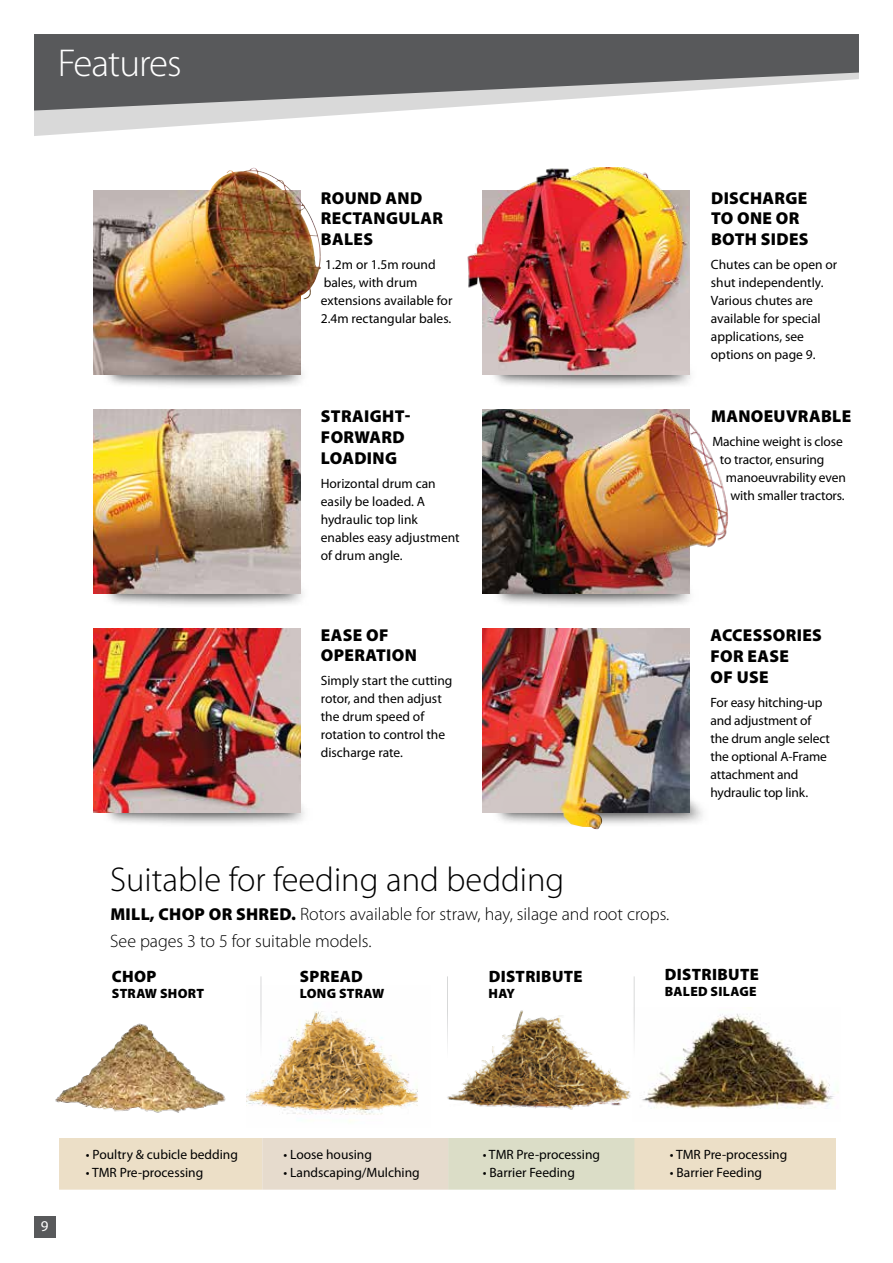
<style>
.page{position:relative;width:893px;height:1263px;background:#fff}
.page>*{position:absolute;margin:0;border:0;box-sizing:border-box;transform-origin:0 0}
.t1{font:300 39px "Myriad Pro";letter-spacing:-.025em;color:#fff}
.t2{font:300 34.5px "Myriad Pro";color:#000}
.t3{font:300 18px/27px "Myriad Pro";color:#000}
.t4{font:900 17.25px/20.7px "Myriad Pro";letter-spacing:.02em;color:#000}
.t5{font:900 16.5px "Myriad Pro";letter-spacing:.02em;color:#000}
.t6{font:15px "Myriad Pro";color:#fff}
.t7{font:13.5px/18px "Myriad Pro";color:#000}
.t8{font:900 13.5px "Myriad Pro";letter-spacing:.02em;color:#000}
.s1{font-weight:900;font-size:17.25px}
</style>
<div class="page">
<div style="left:34px;top:1216px;width:21px;height:21px;background:#58595b"></div>
<img style="left:642px;top:1007px;width:197px;height:102px">
<img style="left:246px;top:985px;width:173px;height:137px">
<img style="left:547px;top:1002px;width:87px;height:108px">
<img style="left:447px;top:1010px;width:100px;height:99px">
<img style="left:55px;top:1023px;width:171px;height:90px">
<div style="left:492px;top:681px;width:219px;height:146px;background:#000;opacity:.75"></div>
<img style="left:483px;top:628px;width:207px;height:184px">
<div style="left:101px;top:462px;width:210px;height:146px;background:#000;opacity:.75"></div>
<img style="left:93px;top:409px;width:207px;height:184px">
<div style="left:101px;top:681px;width:212px;height:146px;background:#000;opacity:.75"></div>
<img style="left:93px;top:628px;width:207px;height:184px">
<div style="left:492px;top:462px;width:207px;height:146px;background:#000;opacity:.75"></div>
<img style="left:483px;top:574px;width:207px;height:19px">
<div style="left:101px;top:244px;width:210px;height:145px;background:#000;opacity:.75"></div>
<img style="left:93px;top:191px;width:207px;height:184px">
<svg style="left:34px;top:111px;width:359px;height:25px"></svg>
<svg style="left:34px;top:34px;width:825px;height:77px;background:#7c7d7e"></svg>
<img style="left:205px;top:168px;width:116px;height:132px">
<div style="left:59px;top:1138px;width:203px;height:52px;background:#ecdfc7"></div>
<div style="left:634px;top:1138px;width:202px;height:52px;background:#ecdfc7"></div>
<div style="left:448px;top:1138px;width:186px;height:52px;background:#dbddc7"></div>
<div style="left:262px;top:1138px;width:186px;height:52px;background:#e6dbcd"></div>
<hr style="left:261px;top:976px;width:1px;height:82px;background:#8e9092">
<hr style="left:447px;top:976px;width:1px;height:82px;background:#8e9092">
<hr style="left:634px;top:976px;width:1px;height:82px;background:#8e9092">
<div style="left:489px;top:244px;width:210px;height:145px;background:#000;opacity:.75"></div>
<img style="left:483px;top:319px;width:207px;height:56px">
<img style="left:467px;top:167px;width:230px;height:152px">
<img style="left:483px;top:409px;width:245px;height:165px">
<img style="left:561px;top:793px;width:41px;height:36px">
<h1 class="t1" style="left:58px;top:40px;width:125px">Features</h1>
<p class="t4" style="left:321px;top:187px;width:124px">ROUND AND<br>RECTANGULAR<br>BALES</p>
<p class="t7" style="left:321px;top:255px;width:133px;text-indent:4px">1.2m or 1.5m round bales, with drum extensions available for<br>2.4m rectangular bales.</p>
<p class="t4" style="left:321px;top:405px;width:91px">STRAIGHT-<br>FORWARD<br>LOADING</p>
<p class="t7" style="left:321px;top:474px;width:141px">Horizontal drum can easily be loaded. A hydraulic top link enables easy adjustment of drum angle.</p>
<p class="t4" style="left:321px;top:624px;width:98px">EASE OF<br>OPERATION</p>
<p class="t7" style="left:321px;top:671px;width:133px">Simply start the cutting rotor, and then adjust the drum speed of rotation to control the discharge rate.</p>
<h2 class="t2" style="left:110px;top:858px;width:456px">Suitable for feeding and bedding</h2>
<h3 class="t3" style="left:110px;top:900px;width:561px"><span class="s1">MILL, CHOP OR SHRED.</span> Rotors available for straw, hay, silage and root crops.<br>See pages 3 to 5 for suitable models.</h3>
<p class="t4" style="left:711px;top:187px;width:99px">DISCHARGE<br>TO ONE OR<br>BOTH SIDES</p>
<p class="t7" style="left:711px;top:255px;width:128px">Chutes can be open or shut independently.<br>Various chutes are available for special applications, see options on page 9.</p>
<p class="t4" style="left:711px;top:405px;width:142px">MANOEUVRABLE</p>
<p class="t7" style="left:712px;top:433px;width:132px">Machine weight is close</p>
<p class="t7" style="left:720px;top:451px;width:106px">to tractor, ensuring</p>
<p class="t7" style="left:726px;top:469px;width:122px">manoeuvrability even</p>
<p class="t7" style="left:730px;top:487px;width:116px">with smaller tractors.</p>
<p class="t4" style="left:710px;top:624px;width:113px">ACCESSORIES<br>FOR EASE<br>OF USE</p>
<p class="t7" style="left:710px;top:693px;width:121px">For easy hitching-up and adjustment of the drum angle select the optional A-Frame attachment and hydraulic top link.</p>
<p class="t5" style="left:112px;top:965px;width:46px">CHOP</p>
<p class="t8" style="left:112px;top:984px;width:94px">STRAW SHORT</p>
<p class="t5" style="left:300px;top:965px;width:64px">SPREAD</p>
<p class="t8" style="left:300px;top:984px;width:86px">LONG STRAW</p>
<p class="t5" style="left:489px;top:965px;width:96px">DISTRIBUTE</p>
<p class="t8" style="left:489px;top:984px;width:28px">HAY</p>
<p class="t5" style="left:665px;top:963px;width:96px">DISTRIBUTE</p>
<p class="t8" style="left:665px;top:983px;width:93px">BALED SILAGE</p>
<p class="t6" style="left:41px;top:1217px;width:9px">9</p>
<p class="t7" style="left:86px;top:1145px;width:154px">• Poultry &amp; cubicle bedding</p>
<p class="t7" style="left:86px;top:1163px;width:119px">• TMR Pre-processing</p>
<p class="t7" style="left:283px;top:1145px;width:90px">• Loose housing</p>
<p class="t7" style="left:283px;top:1163px;width:138px">• Landscaping/Mulching</p>
<p class="t7" style="left:483px;top:1145px;width:119px">• TMR Pre-processing</p>
<p class="t7" style="left:483px;top:1163px;width:94px">• Barrier Feeding</p>
<p class="t7" style="left:670px;top:1145px;width:119px">• TMR Pre-processing</p>
<p class="t7" style="left:670px;top:1163px;width:94px">• Barrier Feeding</p>
</div>
